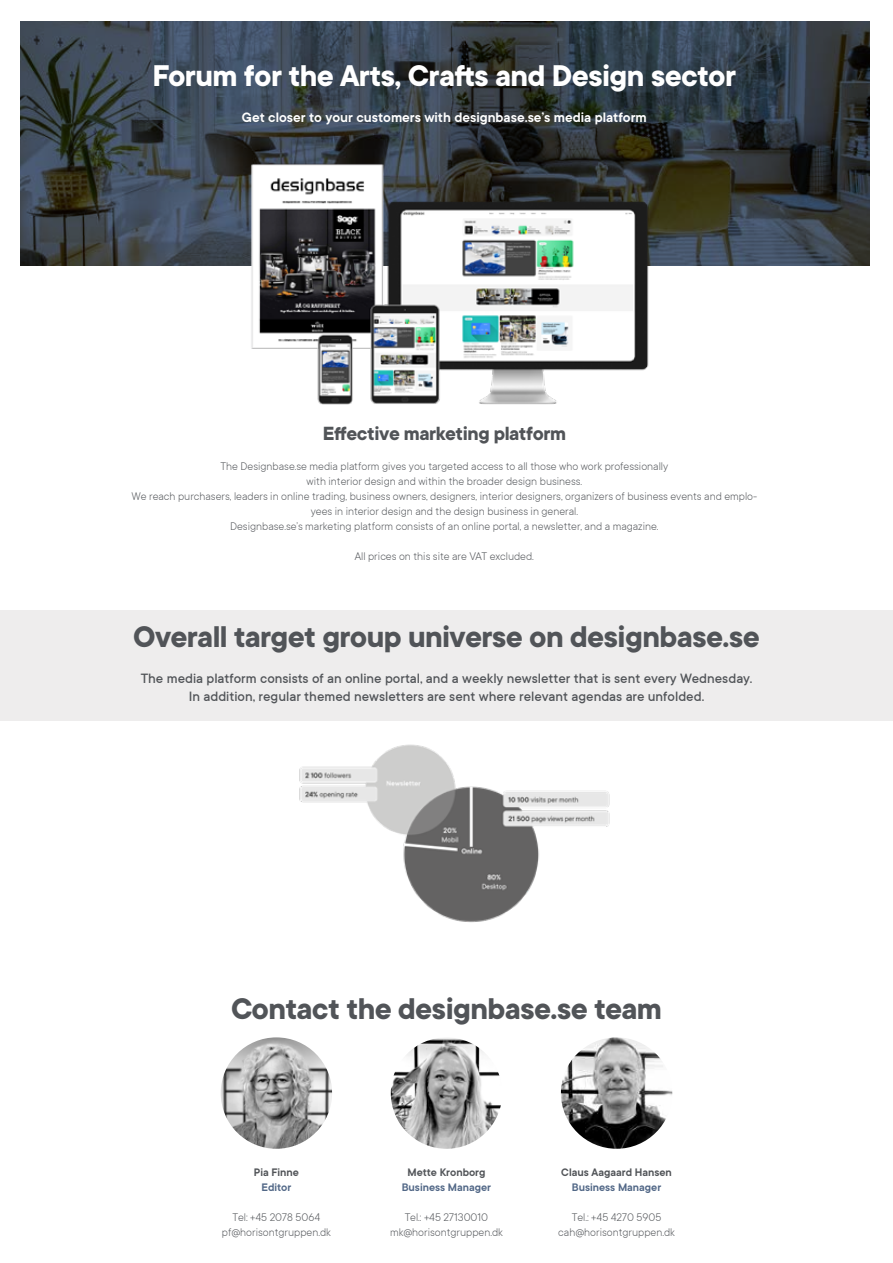
<style>
.page{position:relative;width:893px;height:1263px;background:#fff}
.page>*{position:absolute;margin:0;border:0;box-sizing:border-box;transform-origin:0 0}
.t1{font:700 33px "TT Commons";letter-spacing:-.02em;color:#515458}
.t2{font:700 33px "TT Commons";letter-spacing:-.02em;color:#fff}
.t3{font:700 21px "TT Commons";letter-spacing:-.02em;color:#515458}
.t4{font:500 15px/18px "TT Commons";color:#515458;text-align:center}
.t5{font:600 15px "TT Commons";color:#fff}
.t6{font:300 12px/15px "TT Commons";color:#515458;text-align:center}
.t7{font:600 12px "TT Commons";color:#515458}
.t8{font:600 12px "TT Commons";color:#526887}
</style>
<div class="page">
<img style="left:221px;top:1037px;width:111px;height:112px;border-radius:56px">
<img style="left:391px;top:1037px;width:111px;height:112px;border-radius:56px">
<img style="left:561px;top:1037px;width:111px;height:112px;border-radius:56px">
<svg style="left:21px;top:21px;width:849px;height:244px;background:#363f46"></svg>
<img style="left:222px;top:162px;width:449px;height:243px">
<div style="left:0;top:610px;width:893px;height:111px;background:#eeeded"></div>
<img style="left:299px;top:744px;width:311px;height:179px">
<h1 class="t2" style="left:152px;top:58px;width:585px">Forum for the Arts, Crafts and Design sector</h1>
<p class="t5" style="left:242px;top:110px;width:406px">Get closer to your customers with designbase.se’s media platform</p>
<h2 class="t3" style="left:323px;top:421px;width:245px">Effective marketing platform</h2>
<p class="t6" style="left:132px;top:458px;width:627px">The Designbase.se media platform gives you targeted access to all those who work professionally<br>with interior design and within the broader design business.<br>We reach purchasers, leaders in online trading, business owners, designers, interior designers, organizers of business events and emplo&shy;yees in interior design and the design business in general.<br>Designbase.se’s marketing platform consists of an online portal, a newsletter, and a magazine.</p>
<p class="t6" style="left:355px;top:548px;width:181px">All prices on this site are VAT excluded.</p>
<h1 class="t1" style="left:133px;top:619px;width:628px">Overall target group universe on designbase.se</h1>
<p class="t4" style="left:141px;top:670px;width:613px">The media platform consists of an online portal, and a weekly newsletter that is sent every Wednesday.<br>In addition, regular themed newsletters are sent where relevant agendas are unfolded.</p>
<h1 class="t1" style="left:231px;top:990px;width:432px">Contact the designbase.se team</h1>
<p class="t7" style="left:254px;top:1166px;width:47px">Pia Finne</p>
<p class="t8" style="left:261px;top:1181px;width:31px">Editor</p>
<p class="t6" style="left:222px;top:1210px;width:111px">Tel: +45 2078 5064 pf@horisontgruppen.dk</p>
<p class="t7" style="left:407px;top:1166px;width:80px">Mette Kronborg</p>
<p class="t8" style="left:402px;top:1181px;width:91px">Business Manager</p>
<p class="t6" style="left:390px;top:1210px;width:114px">Tel.: +45 27130010 mk@horisontgruppen.dk</p>
<p class="t7" style="left:561px;top:1166px;width:112px">Claus Aagaard Hansen</p>
<p class="t8" style="left:572px;top:1181px;width:91px">Business Manager</p>
<p class="t6" style="left:558px;top:1210px;width:118px">Tel.: +45 4270 5905 cah@horisontgruppen.dk</p>
</div>
